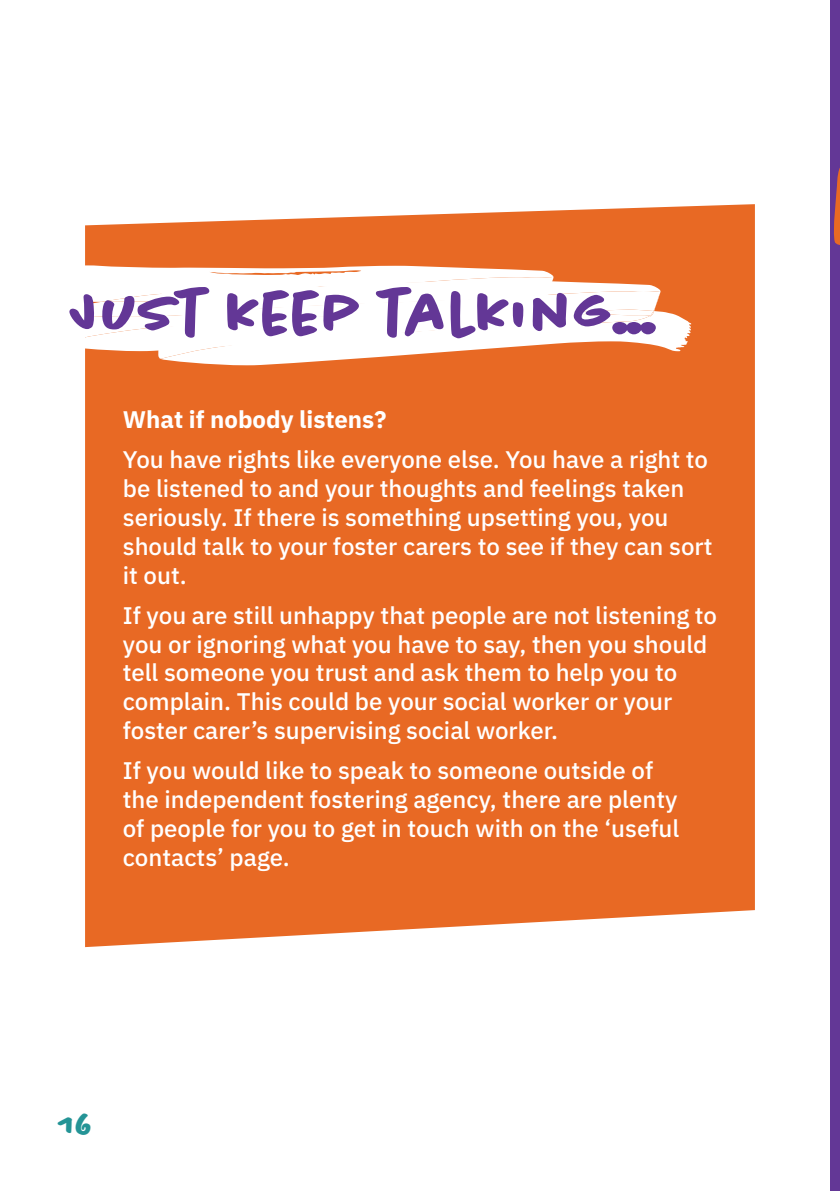
<style>
.page{position:relative;width:840px;height:1191px;background:#fff}
.page>*{position:absolute;margin:0;border:0;box-sizing:border-box;transform-origin:0 0}
.t1{font:700 60px "Chantal";color:#633796}
.t2{font:700 32px "Chantal";color:#249496}
.t3{font:500 24px/28.8px "IBM Plex Sans";color:#fff}
.t4{font:700 24px "IBM Plex Sans";color:#fff}
</style>
<div class="page">
<div style="left:85px;top:204px;width:669px;height:743px;background:#e86924"></div>
<svg style="left:85px;top:264px;width:606px;height:101px"></svg>
<div style="left:830px;top:0;width:9px;height:1191px;background:#633796"></div>
<svg style="left:834px;top:170px;width:5px;height:75px"></svg>
<p class="t1" style="left:72px;top:276px;width:586px">JUST KEEP TALKING...</p>
<p class="t4" style="left:123px;top:400px;width:265px">What if nobody listens?</p>
<p class="t3" style="left:123px;top:443px;width:591px">You have rights like everyone else. You have a right to be listened to and your thoughts and feelings taken seriously. If there is something upsetting you, you should talk to your foster carers to see if they can sort it out.</p>
<p class="t3" style="left:123px;top:599px;width:595px">If you are still unhappy that people are not listening to you or ignoring what you have to say, then you should tell someone you trust and ask them to help you to complain. This could be your social worker or your foster carer’s supervising social worker.</p>
<p class="t3" style="left:123px;top:754px;width:557px">If you would like to speak to someone outside of the independent fostering agency, there are plenty of people for you to get in touch with on the ‘useful contacts’ page.</p>
<p class="t2" style="left:59px;top:1106px;width:36px">16</p>
</div>
